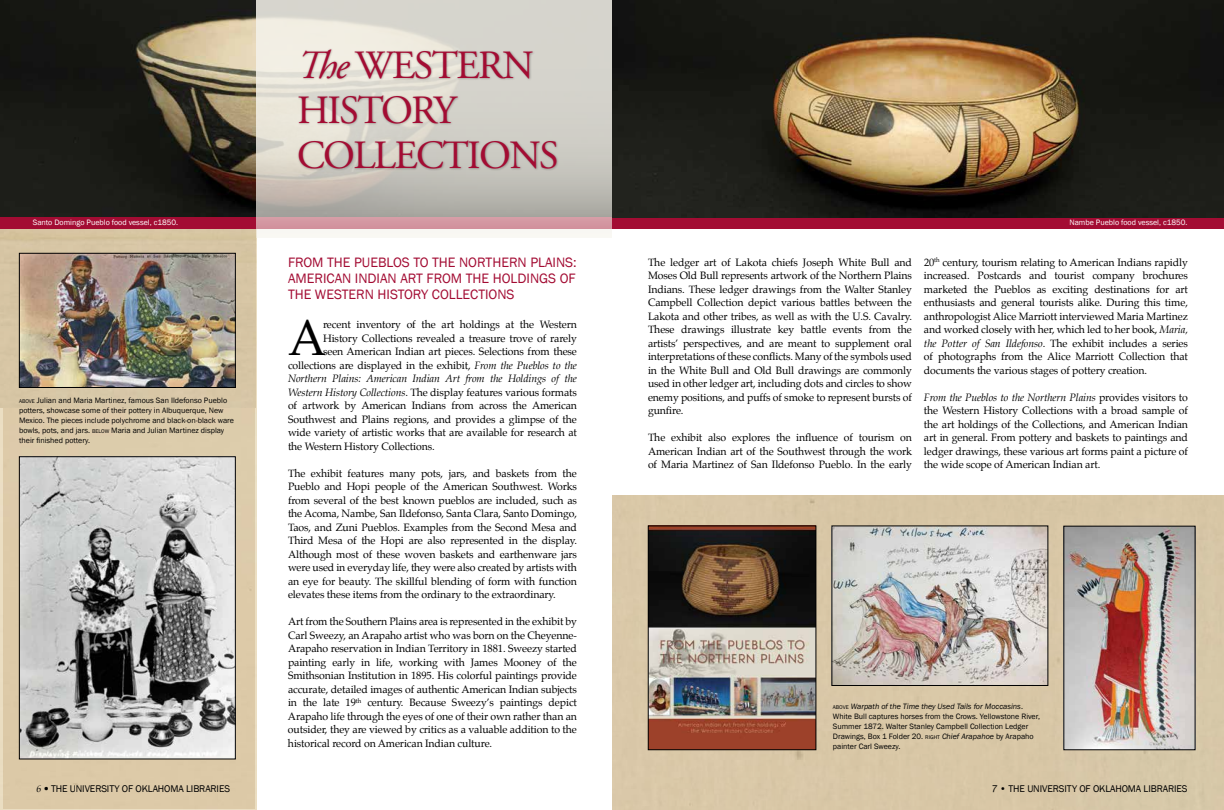
<style>
.page{position:relative;width:1224px;height:810px;background:#fff}
.page>*{position:absolute;margin:0;border:0;box-sizing:border-box;transform-origin:0 0}
.t1{font:49.2px "Palatino";color:#000}
.t2{font:40px/45px "Adobe Garamond Pro";color:#a30c33}
.t3{font:14px "Franklin Gothic";color:#a30c33}
.t4{font:10.5px/13.5px "Palatino";letter-spacing:-.01em;color:#000;text-align:justify}
.t5{font:italic 10.5px "Palatino";letter-spacing:-.01em;color:#000}
.t6{font:10px "Franklin Gothic";letter-spacing:-.01em;color:#000}
.t7{font:8px/10px "Franklin Gothic";color:#000}
.t8{font:8px "Franklin Gothic";color:#fff}
.s1{font-size:5.6px}
.s2{font-style:italic}
.s3{font-family:"Palatino";font-style:italic}
</style>
<div class="page">
<img style="left:0;top:0;width:256px;height:217px">
<img style="left:0;top:229px;width:257px;height:581px">
<img style="left:21px;top:458px;width:213px;height:299px">
<div style="left:19px;top:456px;width:217px;height:303px;border:1px solid #000"></div>
<div style="left:0;top:217px;width:1224px;height:12px;background:#a30c33"></div>
<img style="left:21px;top:255px;width:213px;height:131px">
<div style="left:19px;top:253px;width:217px;height:135px;border:1px solid #000"></div>
<svg style="left:256px;top:0;width:356px;height:238px;background:#d2cac4"></svg>
<div style="left:297px;top:48px;width:262px;height:123px;background:#000;opacity:.3"></div>
<div style="left:612px;top:495px;width:612px;height:315px;background:#d8c7a7"></div>
<img style="left:1066px;top:528px;width:127px;height:220px">
<img style="left:612px;top:0;width:612px;height:217px">
<img style="left:834px;top:528px;width:212px;height:156px">
<img style="left:650px;top:528px;width:164px;height:220px">
<div style="left:648px;top:526px;width:168px;height:224px;border:1px solid #000"></div>
<p class="t8" style="left:33px;top:218px;width:147px">Santo Domingo Pueblo food vessel, c1850.</p>
<p class="t7" style="left:19px;top:396px;width:216px"><span class="s1">ABOVE</span> Julian and Maria Martinez, famous San Ildefonso Pueblo potters, showcase some of their pottery in Albuquerque, New Mexico. The pieces include polychrome and black-on-black ware bowls, pots, and jars. <span class="s1">BELOW</span> Maria and Julian Martinez display their finished pottery.</p>
<h2 class="t2" style="left:297px;top:44px;width:120px"><span class="s2">The</span> WESTERN<br>HISTORY<br>COLLECTIONS</h2>
<h3 class="t3" style="left:288px;top:253px;width:258px">From th e Pueblos to th e North ern Plains</h3>
<h3 class="t3" style="left:573px;top:253px;width:5px">:</h3>
<h3 class="t3" style="left:288px;top:269px;width:35px">Am erican</h3>
<h3 class="t3" style="left:355px;top:269px;width:12px">Indian</h3>
<h3 class="t3" style="left:400px;top:269px;width:118px">Art from th e Holdin</h3>
<h3 class="t3" style="left:539px;top:269px;width:38px">gs of</h3>
<h3 class="t3" style="left:288px;top:285px;width:219px">th e Western History Collections</h3>
<h1 class="t1" style="left:288px;top:306px;width:40px">A</h1>
<p class="t4" style="left:323px;top:319px;width:255px">recent inventory of the art holdings at the Western</p>
<p class="t4" style="left:323px;top:332px;width:255px">History Collections revealed a treasure trove of rarely</p>
<p class="t4" style="left:323px;top:346px;width:255px">seen American Indian art pieces. Selections from these</p>
<p class="t4" style="left:288px;top:359px;width:290px">collections are displayed in the exhibit, <span class="s2">From the Pueblos to the</span></p>
<p class="t5" style="left:288px;top:372px;width:291px">Northern Plains: American Indian Art from the Holdings of the</p>
<p class="t4" style="left:288px;top:386px;width:291px"><span class="s2">Western History Collections</span>. The display features various formats</p>
<p class="t4" style="left:288px;top:400px;width:291px">of artwork by American Indians from across the American</p>
<p class="t4" style="left:288px;top:413px;width:290px">Southwest and Plains regions, and provides a glimpse of the</p>
<p class="t4" style="left:288px;top:427px;width:290px">wide variety of artistic works that are available for research at</p>
<p class="t4" style="left:288px;top:440px;width:148px">the Western History Collections.</p>
<p class="t4" style="left:288px;top:467px;width:291px">The exhibit features many pots, jars, and baskets from the Pueblo and Hopi people of the American Southwest. Works from several of the best known pueblos are included, such as the Acoma, Nambe, San Ildefonso, Santa Clara, Santo Domingo, Taos, and Zuni Pueblos. Examples from the Second Mesa and Third Mesa of the Hopi are also represented in the display.<br>Although most of these woven baskets and earthenware jars were used in everyday life, they were also created by artists with an eye for beauty. The skillful blending of form with function elevates these items from the ordinary to the extraordinary.</p>
<p class="t4" style="left:288px;top:616px;width:291px">Art from the Southern Plains area is represented in the exhibit by Carl Sweezy, an Arapaho artist who was born on the Cheyenne-Arapaho reservation in Indian Territory in 1881. Sweezy started painting early in life, working with James Mooney of the Smithsonian Institution in 1895. His colorful paintings provide accurate, detailed images of authentic American Indian subjects in the late 19<sup>th</sup> century. Because Sweezy’s paintings depict Arapaho life through the eyes of one of their own rather than an outsider, they are viewed by critics as a valuable addition to the historical record on American Indian culture.</p>
<p class="t8" style="left:1070px;top:218px;width:120px">Nambe Pueblo food vessel, c1850.</p>
<p class="t4" style="left:648px;top:256px;width:266px">The ledger art of Lakota chiefs Joseph White Bull and Moses Old Bull represents artwork of the Northern Plains Indians. These ledger drawings from the Walter Stanley Campbell Collection depict various battles between the Lakota and other tribes, as well as with the U.S. Cavalry.<br>These drawings illustrate key battle events from the artists’ perspectives, and are meant to supplement oral interpretations of these conflicts. Many of the symbols used in the White Bull and Old Bull drawings are commonly used in other ledger art, including dots and circles to show enemy positions, and puffs of smoke to represent bursts of gunfire.</p>
<p class="t4" style="left:648px;top:432px;width:266px">The exhibit also explores the influence of tourism on American Indian art of the Southwest through the work of Maria Martinez of San Ildefonso Pueblo. In the early</p>
<p class="t4" style="left:924px;top:256px;width:266px">20<sup>th</sup> century, tourism relating to American Indians rapidly increased. Postcards and tourist company brochures marketed the Pueblos as exciting destinations for art enthusiasts and general tourists alike. During this time, anthropologist Alice Marriott interviewed Maria Martinez and worked closely with her, which led to her book, <span class="s2">Maria, the Potter of San Ildefonso</span>. The exhibit includes a series of photographs from the Alice Marriott Collection that documents the various stages of pottery creation.</p>
<p class="t4" style="left:924px;top:391px;width:266px"><span class="s2">From the Pueblos to the Northern Plains</span> provides visitors to the Western History Collections with a broad sample of the art holdings of the Collections, and American Indian art in general. From pottery and baskets to paintings and ledger drawings, these various art forms paint a picture of the wide scope of American Indian art.</p>
<p class="t7" style="left:833px;top:702px;width:209px"><span class="s1">ABOVE</span> <span class="s2">Warpath of the Time they Used Tails for Moccasins</span>.<br>White Bull captures horses from the Crows. Yellowstone River, Summer 1872. Walter Stanley Campbell Collection Ledger Drawings, Box 1 Folder 20. <span class="s1">RIGHT</span> <span class="s2">Chief Arapahoe</span> by Arapaho painter Carl Sweezy.</p>
<p class="t6" style="left:36px;top:782px;width:65px"><span class="s3">6 •</span> Th e Universit</p>
<p class="t6" style="left:115px;top:782px;width:82px">y of Oklahoma Librari</p>
<p class="t6" style="left:219px;top:782px;width:12px">es</p>
<p class="t6" style="left:991px;top:782px;width:67px"><span class="s2">7 •</span> Th e Universit</p>
<p class="t6" style="left:1072px;top:782px;width:82px">y of Oklahoma Librari</p>
<p class="t6" style="left:1177px;top:782px;width:12px">es</p>
</div>
